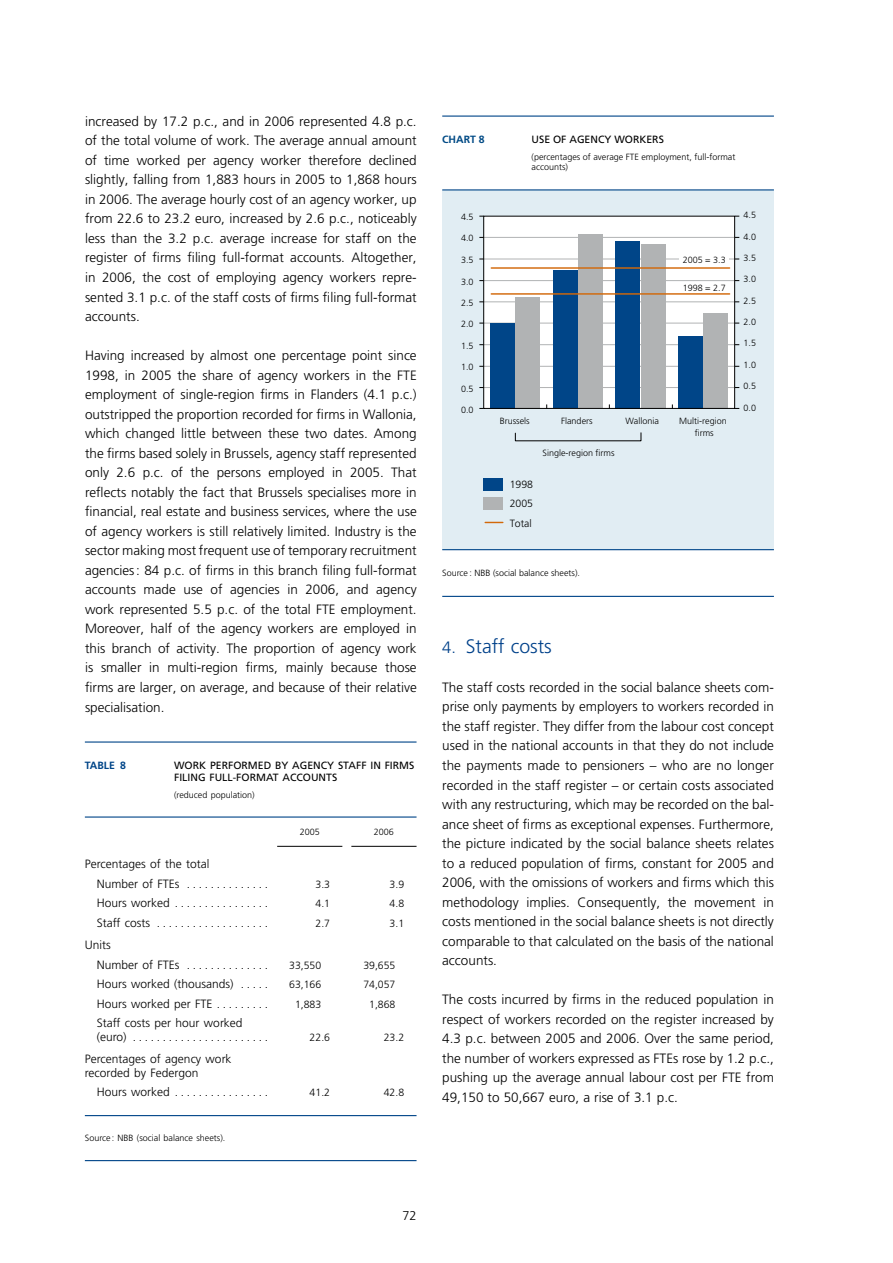
<style>
.page{position:relative;width:893px;height:1263px;background:#fff}
.page>*{position:absolute;margin:0;border:0;box-sizing:border-box;transform-origin:0 0}
.t1{font:300 19.5px "Frutiger LT";color:#00418a}
.t2{font:300 13.5px/19.5px "Frutiger LT";color:#000;text-align:justify}
.t3{font:300 12.75px "Frutiger LT";color:#000}
.t4{font:300 12px/19.5px "Frutiger LT";color:#000}
.t5{font:300 10.5px/19.6px "Frutiger LT";color:#000;text-align:justify}
.t6{font:10.5px/12px "Frutiger LT";color:#000}
.t7{font:700 10.5px "Frutiger LT";color:#004a85}
.t8{font:700 10.5px "Frutiger LT";color:#004588}
.t9{font:300 9px/12px "Frutiger LT";color:#000;text-align:center}
.s1{font-size:16.5px}
</style>
<div class="page">
<div style="left:442px;top:190px;width:332px;height:359px;background:#e1edf3"></div>
<div style="left:484px;top:216px;width:251px;height:192px;background:#fff"></div>
<hr style="left:484px;top:237px;width:251px;height:1px;background:#b1b3b4">
<hr style="left:484px;top:259px;width:251px;height:1px;background:#b1b3b4">
<hr style="left:484px;top:280px;width:251px;height:1px;background:#b1b3b4">
<hr style="left:484px;top:301px;width:251px;height:1px;background:#b1b3b4">
<hr style="left:484px;top:323px;width:251px;height:1px;background:#b1b3b4">
<hr style="left:484px;top:344px;width:251px;height:1px;background:#b1b3b4">
<hr style="left:484px;top:366px;width:251px;height:1px;background:#b1b3b4">
<hr style="left:484px;top:387px;width:251px;height:1px;background:#b1b3b4">
<div style="left:490px;top:323px;width:25px;height:85px;background:#004588"></div>
<div style="left:515px;top:297px;width:25px;height:111px;background:#b1b3b4"></div>
<div style="left:553px;top:270px;width:25px;height:138px;background:#004588"></div>
<div style="left:578px;top:234px;width:25px;height:174px;background:#b1b3b4"></div>
<div style="left:615px;top:241px;width:25px;height:167px;background:#004588"></div>
<div style="left:641px;top:244px;width:24px;height:164px;background:#b1b3b4"></div>
<div style="left:678px;top:336px;width:25px;height:72px;background:#004588"></div>
<div style="left:703px;top:313px;width:25px;height:95px;background:#b1b3b4"></div>
<div style="left:484px;top:478px;width:19px;height:12px;background:#004588"></div>
<div style="left:484px;top:497px;width:19px;height:13px;background:#b1b3b4"></div>
<svg style="left:485px;top:522px;width:18px;height:1px"></svg>
<hr style="left:491px;top:267px;width:239px;height:2px;background:#d26809">
<hr style="left:491px;top:293px;width:239px;height:2px;background:#d26809">
<div style="left:483px;top:216px;width:252px;height:193px;border:1px solid #000"></div>
<div style="left:679px;top:254px;width:49px;height:10px;background:#fff"></div>
<hr style="left:442px;top:549px;width:332px;height:1px;background:#004588">
<hr style="left:442px;top:596px;width:332px;height:1px;background:#004588">
<hr style="left:442px;top:189px;width:332px;height:1px;background:#004588">
<hr style="left:442px;top:116px;width:332px;height:1px;background:#004588">
<hr style="left:85px;top:741px;width:332px;height:2px;background:#004588">
<hr style="left:85px;top:816px;width:332px;height:2px;background:#004588">
<hr style="left:277px;top:846px;width:65px;height:1px;background:#000">
<hr style="left:351px;top:846px;width:66px;height:1px;background:#000">
<hr style="left:85px;top:1115px;width:332px;height:1px;background:#004588">
<hr style="left:85px;top:1160px;width:332px;height:1px;background:#004588">
<p class="t2" style="left:85px;top:112px;width:333px">increased by 17.2 p.c., and in 2006 represented 4.8 p.c. of the total volume of work. The average annual amount of time worked per agency worker therefore declined slightly, falling from 1,883 hours in 2005 to 1,868 hours in 2006. The average hourly cost of an agency worker, up from 22.6 to 23.2 euro, increased by 2.6 p.c., noticeably less than the 3.2 p.c. average increase for staff on the register of firms filing full-format accounts. Altogether, in 2006, the cost of employing agency workers repre&shy;sented 3.1 p.c. of the staff costs of firms filing full-format accounts.</p>
<p class="t2" style="left:85px;top:346px;width:333px">Having increased by almost one percentage point since 1998, in 2005 the share of agency workers in the FTE employment of single-region firms in Flanders (4.1 p.c.) outstripped the proportion recorded for firms in Wallonia, which changed little between these two dates. Among the firms based solely in Brussels, agency staff represented only 2.6 p.c. of the persons employed in 2005. That reflects notably the fact that Brussels specialises more in financial, real estate and business services, where the use of agency workers is still relatively limited. Industry is the sector making most frequent use of temporary recruitment agencies: 84 p.c. of firms in this branch filing full-format accounts made use of agencies in 2006, and agency work represented 5.5 p.c. of the total FTE employment.<br>Moreover, half of the agency workers are employed in this branch of activity. The proportion of agency work is smaller in multi-region firms, mainly because those firms are larger, on average, and because of their relative specialisation.</p>
<p class="t8" style="left:85px;top:759px;width:43px">TABLE 8</p>
<p class="t6" style="left:174px;top:759px;width:242px">WORK PERFORMED BY AGENCY STAFF IN FIRMS<br>FILING FULL-FORMAT ACCOUNTS</p>
<p class="t9" style="left:174px;top:788px;width:82px">(reduced population)</p>
<p class="t9" style="left:300px;top:826px;width:22px">2005</p>
<p class="t9" style="left:374px;top:826px;width:22px">2006</p>
<p class="t4" style="left:97px;top:854px;width:173px;text-indent:-12px">Percentages of the total<br>Number of FTEs ..............</p>
<p class="t5" style="left:315px;top:874px;width:16px">3 .3</p>
<p class="t5" style="left:390px;top:874px;width:16px">3 .9</p>
<p class="t4" style="left:97px;top:893px;width:173px">Hours worked ................</p>
<p class="t5" style="left:315px;top:894px;width:16px">4 .1</p>
<p class="t5" style="left:390px;top:894px;width:16px">4 .8</p>
<p class="t4" style="left:97px;top:913px;width:173px">Staff costs ...................</p>
<p class="t5" style="left:315px;top:913px;width:16px">2 .7</p>
<p class="t5" style="left:390px;top:913px;width:16px">3 .1</p>
<p class="t4" style="left:97px;top:935px;width:173px;text-indent:-12px">Units<br>Number of FTEs ..............</p>
<p class="t5" style="left:289px;top:955px;width:34px">33,550</p>
<p class="t5" style="left:363px;top:955px;width:34px">39,655</p>
<p class="t4" style="left:97px;top:974px;width:173px">Hours worked (thousands) . . . . .</p>
<p class="t5" style="left:289px;top:975px;width:34px">63,166</p>
<p class="t5" style="left:363px;top:975px;width:34px">74,057</p>
<p class="t4" style="left:97px;top:994px;width:173px">Hours worked per FTE . . . . . . . . .</p>
<p class="t5" style="left:295px;top:994px;width:28px">1,883</p>
<p class="t5" style="left:369px;top:994px;width:28px">1,868</p>
<p class="t4" style="left:97px;top:1016px;width:173px;line-height:13.5px">Staff costs per hour worked (euro) .......................</p>
<p class="t5" style="left:310px;top:1027px;width:22px">22 .6</p>
<p class="t5" style="left:384px;top:1027px;width:22px">23 .2</p>
<p class="t4" style="left:85px;top:1052px;width:148px;line-height:13.5px">Percentages of agency work recorded by Federgon</p>
<p class="t4" style="left:97px;top:1082px;width:173px">Hours worked ................</p>
<p class="t5" style="left:310px;top:1083px;width:22px">41 .2</p>
<p class="t5" style="left:384px;top:1083px;width:22px">42 .8</p>
<p class="t9" style="left:85px;top:1132px;width:142px">Source: NBB (social balance sheets).</p>
<p class="t7" style="left:442px;top:133px;width:44px">CHART 8</p>
<p class="t6" style="left:531px;top:134px;width:134px">USE OF AGENCY WORKERS</p>
<p class="t9" style="left:531px;top:151px;width:205px;line-height:10.5px;text-align:left">(percentages of average FTE employment, full-format accounts)</p>
<p class="t9" style="left:461px;top:211px;width:14px">4.5</p>
<p class="t9" style="left:461px;top:232px;width:14px">4.0</p>
<p class="t9" style="left:461px;top:254px;width:14px">3.5</p>
<p class="t9" style="left:461px;top:276px;width:14px">3.0</p>
<p class="t9" style="left:461px;top:297px;width:14px">2.5</p>
<p class="t9" style="left:461px;top:318px;width:14px">2.0</p>
<p class="t9" style="left:461px;top:340px;width:14px">1.5</p>
<p class="t9" style="left:461px;top:361px;width:14px">1.0</p>
<p class="t9" style="left:461px;top:382px;width:14px">0.5</p>
<p class="t9" style="left:461px;top:404px;width:14px">0.0</p>
<p class="t9" style="left:683px;top:254px;width:44px">2005 = 3.3</p>
<p class="t9" style="left:683px;top:282px;width:44px">1998 = 2.7</p>
<p class="t9" style="left:500px;top:415px;width:32px">Brussels</p>
<p class="t9" style="left:561px;top:415px;width:33px">Flanders</p>
<p class="t9" style="left:625px;top:415px;width:35px">Wallonia</p>
<p class="t9" style="left:679px;top:415px;width:49px">Multi-region firms</p>
<p class="t9" style="left:543px;top:447px;width:74px">Single-region firms</p>
<p class="t5" style="left:510px;top:474px;width:25px">1998<br>2005<br>Total</p>
<p class="t9" style="left:743px;top:209px;width:14px">4.5</p>
<p class="t9" style="left:743px;top:231px;width:14px">4.0</p>
<p class="t9" style="left:743px;top:252px;width:14px">3.5</p>
<p class="t9" style="left:743px;top:273px;width:14px">3.0</p>
<p class="t9" style="left:743px;top:295px;width:14px">2.5</p>
<p class="t9" style="left:743px;top:316px;width:14px">2.0</p>
<p class="t9" style="left:743px;top:337px;width:14px">1.5</p>
<p class="t9" style="left:743px;top:359px;width:14px">1.0</p>
<p class="t9" style="left:743px;top:380px;width:14px">0.5</p>
<p class="t9" style="left:743px;top:402px;width:14px">0.0</p>
<p class="t9" style="left:442px;top:567px;width:139px">Source : NBB (social balance sheets).</p>
<h1 class="t1" style="left:442px;top:635px;width:111px"><span class="s1">4.</span> Staff costs</h1>
<p class="t2" style="left:442px;top:678px;width:333px">The staff costs recorded in the social balance sheets com&shy;prise only payments by employers to workers recorded in the staff register. They differ from the labour cost concept used in the national accounts in that they do not include the payments made to pensioners – who are no longer recorded in the staff register – or certain costs associated with any restructuring, which may be recorded on the bal&shy;ance sheet of firms as exceptional expenses. Furthermore, the picture indicated by the social balance sheets relates to a reduced population of firms, constant for 2005 and 2006, with the omissions of workers and firms which this methodology implies. Consequently, the movement in costs mentioned in the social balance sheets is not directly comparable to that calculated on the basis of the national accounts.</p>
<p class="t2" style="left:442px;top:990px;width:333px">The costs incurred by firms in the reduced population in respect of workers recorded on the register increased by 4.3 p.c. between 2005 and 2006. Over the same period, the number of workers expressed as FTEs rose by 1.2 p.c., pushing up the average annual labour cost per FTE from 49,150 to 50,667 euro, a rise of 3.1 p.c.</p>
<p class="t3" style="left:403px;top:1209px;width:16px">72</p>
</div>
